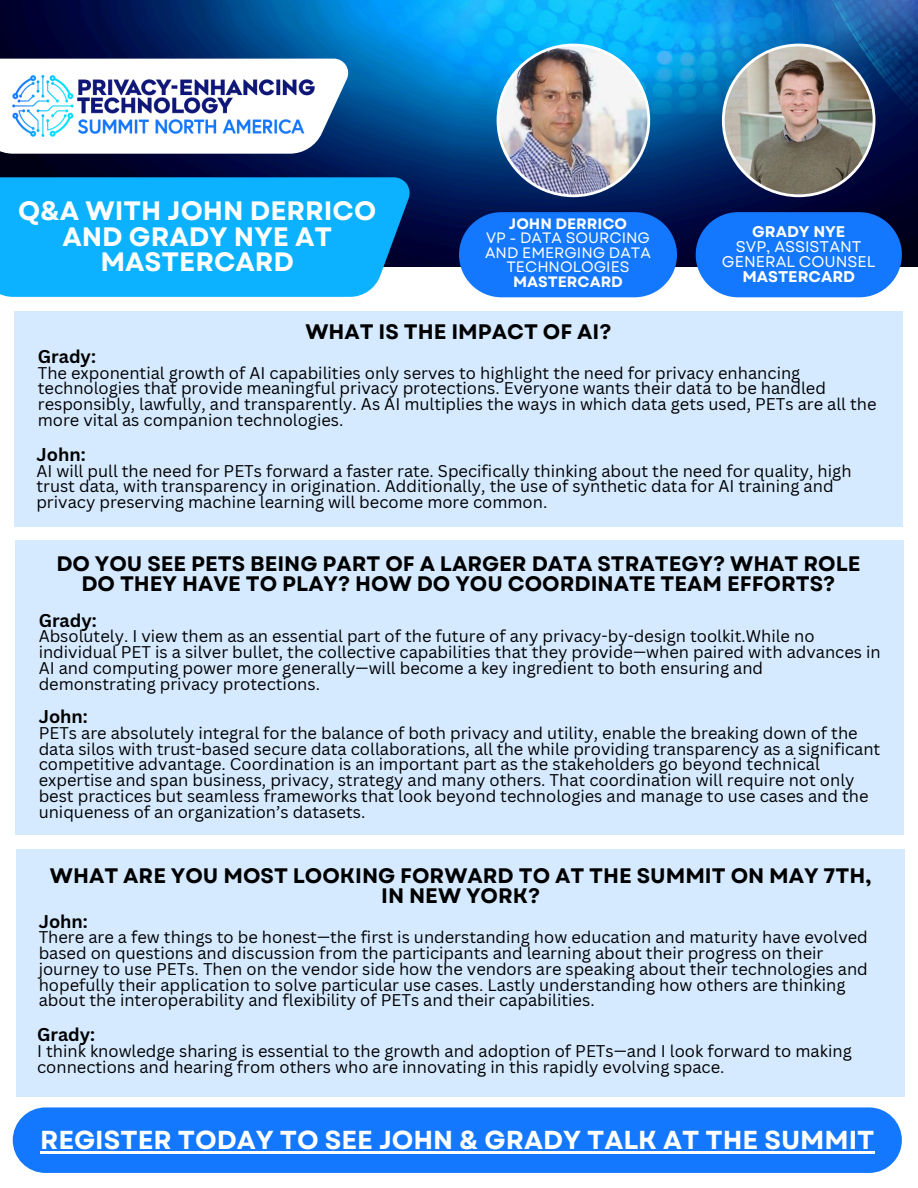
<style>
.page{position:relative;width:918px;height:1188px;background:#fff}
.page>*{position:absolute;margin:0;border:0;box-sizing:border-box;transform-origin:0 0}
.t1{font:700 26.55px/25.8px "Garet";color:#fff;text-align:center}
.t2{font:700 25.95px "Garet";color:#fff}
.t3{font:700 21px/20.2px "Garet";color:#000;text-align:center}
.t4{font:700 18px "Canva Sans";color:#000}
.t5{font:16.5px/15.8px "Canva Sans";color:#000}
.t6{font:15.45px/15px "Garet";color:#fff;text-align:center}
.t7{font:15px/14.7px "Garet";color:#fff;text-align:center}
.s1{font-weight:700}
</style>
<div class="page">
<div style="left:14px;top:311px;width:889px;height:216px;background:#d5eaff"></div>
<img style="left:0;top:0;width:918px;height:267px">
<img style="left:722px;top:44px;width:153px;height:153px">
<div style="left:696px;top:212px;width:206px;height:85px;background:#1478ff;border-radius:43px"></div>
<svg style="left:0;top:59px;width:348px;height:95px"></svg>
<img style="left:13px;top:76px;width:301px;height:61px">
<div style="left:0;top:177px;width:410px;height:120px;background:#0cb2ff"></div>
<img style="left:497px;top:44px;width:153px;height:153px">
<div style="left:459px;top:212px;width:218px;height:85px;background:#1478ff;border-radius:43px"></div>
<div style="left:15px;top:540px;width:889px;height:295px;background:#d5eaff"></div>
<div style="left:16px;top:849px;width:889px;height:247px;background:#d5eaff"></div>
<div style="left:13px;top:1107px;width:889px;height:66px;background:#1478ff;border-radius:33px"></div>
<hr style="left:40px;top:1151px;width:835px;height:3px;background:#fff">
<h2 class="t1" style="left:18px;top:198px;width:359px">Q&amp;A WITH JOHN DERRICO<br>AND GRADY NYE AT<br>MASTERCARD</h2>
<h3 class="t7" style="left:485px;top:216px;width:167px"><span class="s1">JOHN DERRICO<br></span>VP - DATA SOURCING<br>AND EMERGING DATA<br>TECHNOLOGIES<br><span class="s1">MASTERCARD</span></h3>
<p class="t3" style="left:305px;top:321px;width:308px">WHAT IS THE IMPACT OF AI?</p>
<p class="t6" style="left:722px;top:225px;width:155px"><span class="s1">GRADY NYE<br></span>SVP, ASSISTANT<br>GENERAL COUNSEL<br><span class="s1">MASTERCARD</span></p>
<p class="t4" style="left:38px;top:344px;width:60px">Grady:</p>
<p class="t5" style="left:38px;top:364px;width:840px">The exponential growth of AI capabilities only serves to highlight the need for privacy enhancing technologies that provide meaningful privacy protections. Everyone wants their data to be handled responsibly, lawfully, and transparently. As AI multiplies the ways in which data gets used, PETs are all the more vital as companion technologies.</p>
<p class="t4" style="left:36px;top:442px;width:51px">John:</p>
<h2 class="t5" style="left:36px;top:462px;width:817px">AI will pull the need for PETs forward a faster rate. Specifically thinking about the need for quality, high trust data, with transparency in origination. Additionally, the use of synthetic data for AI training and privacy preserving machine learning will become more common.</h2>
<p class="t3" style="left:56px;top:554px;width:806px">DO YOU SEE PETS BEING PART OF A LARGER DATA STRATEGY? WHAT ROLE<br>DO THEY HAVE TO PLAY? HOW DO YOU COORDINATE TEAM EFFORTS?</p>
<p class="t4" style="left:39px;top:607px;width:60px">Grady:</p>
<p class="t5" style="left:39px;top:628px;width:844px">Absolutely. I view them as an essential part of the future of any privacy-by-design toolkit.While no individual PET is a silver bullet, the collective capabilities that they provide—when paired with advances in AI and computing power more generally—will become a key ingredient to both ensuring and demonstrating privacy protections.</p>
<p class="t4" style="left:39px;top:704px;width:51px">John:</p>
<h2 class="t5" style="left:39px;top:724px;width:843px">PETs are absolutely integral for the balance of both privacy and utility, enable the breaking down of the data silos with trust-based secure data collaborations, all the while providing transparency as a significant competitive advantage. Coordination is an important part as the stakeholders go beyond technical expertise and span business, privacy, strategy and many others. That coordination will require not only best practices but seamless frameworks that look beyond technologies and manage to use cases and the uniqueness of an organization’s datasets.</h2>
<p class="t3" style="left:50px;top:866px;width:823px">WHAT ARE YOU MOST LOOKING FORWARD TO AT THE SUMMIT ON MAY 7TH,<br>IN NEW YORK?</p>
<p class="t4" style="left:39px;top:908px;width:51px">John:</p>
<h1 class="t5" style="left:39px;top:929px;width:831px">There are a few things to be honest—the first is understanding how education and maturity have evolved based on questions and discussion from the participants and learning about their progress on their journey to use PETs. Then on the vendor side how the vendors are speaking about their technologies and hopefully their application to solve particular use cases. Lastly understanding how others are thinking about the interoperability and flexibility of PETs and their capabilities.</h1>
<p class="t4" style="left:37px;top:1022px;width:60px">Grady:</p>
<p class="t5" style="left:37px;top:1043px;width:816px">I think knowledge sharing is essential to the growth and adoption of PETs—and I look forward to making connections and hearing from others who are innovating in this rapidly evolving space.</p>
<h3 class="t2" style="left:40px;top:1121px;width:836px">REGISTER TODAY TO SEE JOHN &amp; GRADY TALK AT THE SUMMIT</h3>
</div>
